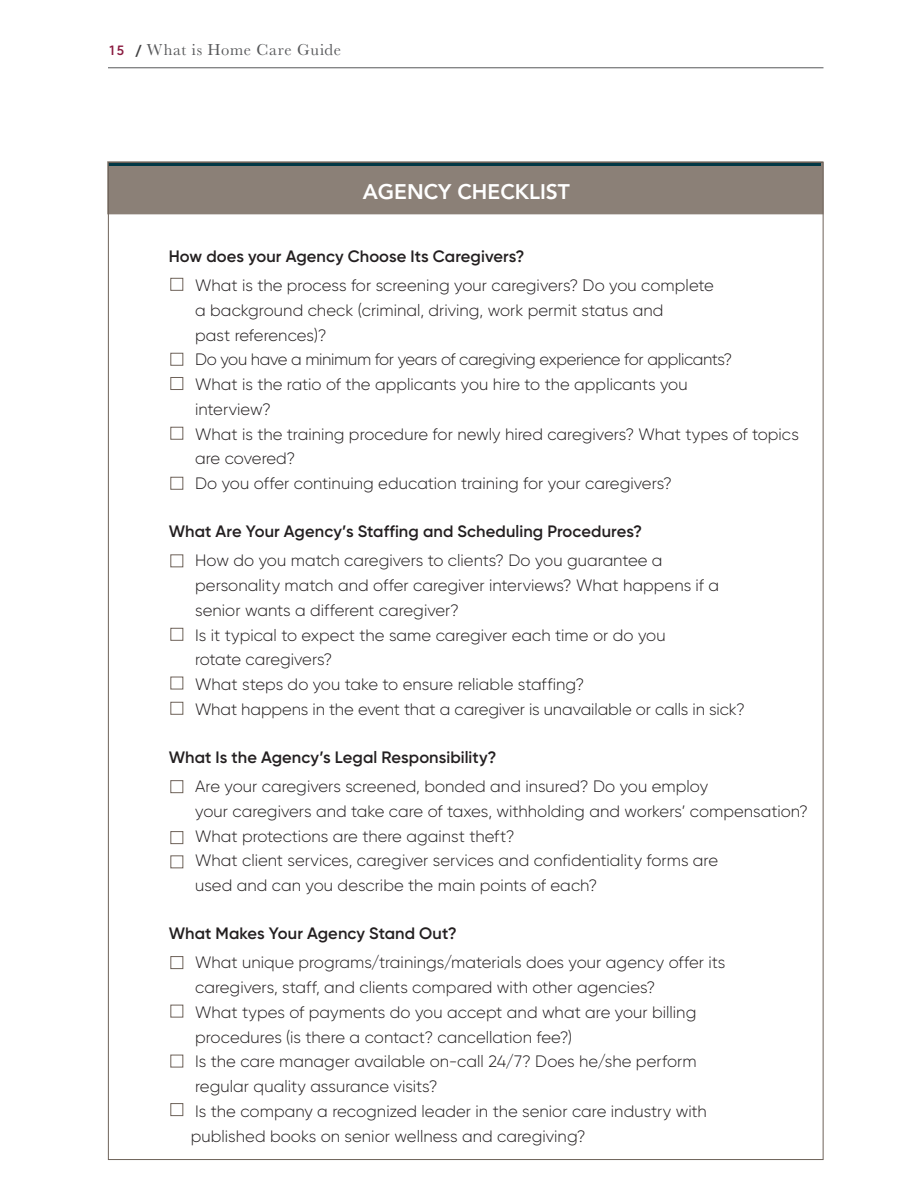
<style>
.page{position:relative;width:918px;height:1188px;background:#fff}
.page>*{position:absolute;margin:0;border:0;box-sizing:border-box;transform-origin:0 0}
.t1{font:800 21px "Avenir LT Std";color:#fff}
.t2{font:300 16.5px/24.8px "Gilroy";color:#231f20}
.t3{font:600 16.5px "Gilroy";letter-spacing:.005em;color:#231f20}
.t4{font:16.5px "Baskerville";letter-spacing:.04em;color:#57585a}
.s1{font-family:"Core Sans C 55";font-weight:500;font-size:13.5px;color:#8a1b40}
.s2{font-family:"Core Sans C 55";font-weight:500;font-size:13.5px;color:#3e3e3f}
</style>
<div class="page">
<hr style="left:108px;top:67px;width:716px;height:1px;background:#57585a">
<div style="left:107px;top:161px;width:717px;height:53px;background:#8b8077"></div>
<div style="left:171px;top:278px;width:12px;height:13px;border:1px solid #6e6259"></div>
<div style="left:171px;top:353px;width:12px;height:13px;border:1px solid #6e6259"></div>
<div style="left:171px;top:377px;width:12px;height:13px;border:1px solid #6e6259"></div>
<div style="left:171px;top:427px;width:12px;height:12px;border:1px solid #6e6259"></div>
<div style="left:171px;top:477px;width:12px;height:12px;border:1px solid #6e6259"></div>
<div style="left:171px;top:555px;width:12px;height:12px;border:1px solid #6e6259"></div>
<div style="left:171px;top:628px;width:12px;height:13px;border:1px solid #6e6259"></div>
<div style="left:171px;top:702px;width:12px;height:13px;border:1px solid #6e6259"></div>
<div style="left:171px;top:780px;width:12px;height:13px;border:1px solid #6e6259"></div>
<div style="left:171px;top:831px;width:12px;height:13px;border:1px solid #6e6259"></div>
<div style="left:171px;top:956px;width:12px;height:13px;border:1px solid #6e6259"></div>
<div style="left:171px;top:1055px;width:12px;height:12px;border:1px solid #6e6259"></div>
<div style="left:171px;top:1103px;width:12px;height:13px;border:1px solid #6e6259"></div>
<hr style="left:109px;top:163px;width:712px;height:3px;background:#003745">
<p class="t4" style="left:108px;top:40px;width:235px"><span class="s1">15</span> <span class="s2">/</span> What is Home Care Guide</p>
<p class="t1" style="left:363px;top:179px;width:209px">AGENCY CHECKLIST</p>
<p class="t3" style="left:169px;top:246px;width:357px">How does your Agency Choose Its Caregivers?</p>
<p class="t2" style="left:195px;top:273px;width:605px">What is the process for screening your caregivers? Do you complete<br>a background check (criminal, driving, work permit status and<br>past references)?<br>Do you have a minimum for years of caregiving experience for applicants?<br>What is the ratio of the applicants you hire to the applicants you<br>interview?<br>What is the training procedure for newly hired caregivers? What types of topics are covered?<br>Do you offer continuing education training for your caregivers?</p>
<p class="t3" style="left:169px;top:521px;width:475px">What Are Your Agency’s Staffing and Scheduling Procedures?</p>
<p class="t2" style="left:195px;top:548px;width:551px">How do you match caregivers to clients? Do you guarantee a personality match and offer caregiver interviews? What happens if a senior wants a different caregiver?<br>Is it typical to expect the same caregiver each time or do you<br>rotate caregivers?<br>What steps do you take to ensure reliable staffing?<br>What happens in the event that a caregiver is unavailable or calls in sick?</p>
<p class="t3" style="left:169px;top:747px;width:329px">What Is the Agency’s Legal Responsibility?</p>
<p class="t2" style="left:195px;top:774px;width:614px">Are your caregivers screened, bonded and insured? Do you employ<br>your caregivers and take care of taxes, withholding and workers’ compensation?<br>What protections are there against theft?<br>What client services, caregiver services and confidentiality forms are<br>used and can you describe the main points of each?</p>
<p class="t3" style="left:169px;top:923px;width:290px">What Makes Your Agency Stand Out?</p>
<p class="t2" style="left:191px;top:950px;width:536px">What unique programs/trainings/materials does your agency offer its caregivers, staff, and clients compared with other agencies?<br>What types of payments do you accept and what are your billing procedures (is there a contact? cancellation fee?)<br>Is the care manager available on-call 24/7? Does he/she perform regular quality assurance visits?<br>Is the company a recognized leader in the senior care industry with published books on senior wellness and caregiving?</p>
</div>
